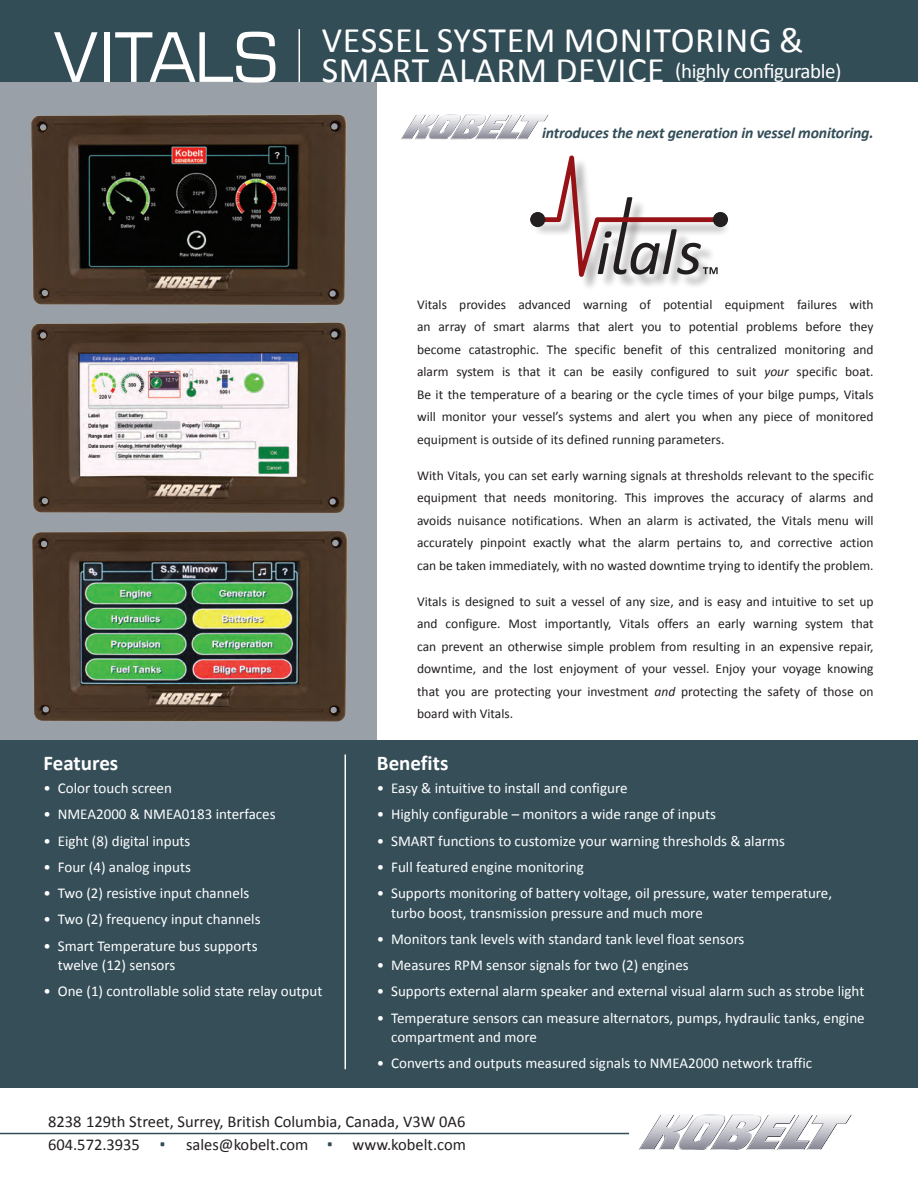
<style>
.page{position:relative;width:918px;height:1188px;background:#fff}
.page>*{position:absolute;margin:0;border:0;box-sizing:border-box;transform-origin:0 0}
.t1{font:68.4px "Square 721 BT";letter-spacing:-.04em;color:#fff}
.t2{font:36px/30px "Calibri";letter-spacing:.02em;color:#fff}
.t3{font:21px "Calibri";letter-spacing:-.02em;color:#fff}
.t4{font:700 21px "Calibri";color:#fff}
.t5{font:16.5px "Calibri";color:#231f20}
.t6{font:italic 700 15.75px "Calibri";letter-spacing:-.01em;color:#334d57}
.t7{font:15px/19.5px "Calibri";color:#fff}
.t8{font:13.5px/22.5px "Calibri";color:#231f20;text-align:justify}
.s1{font-style:italic}
.s2{font-family:"Whitney HTF";color:#334d57}
</style>
<div class="page">
<div style="left:0;top:82px;width:377px;height:658px;background:#9aa0a7"></div>
<div style="left:0;top:740px;width:918px;height:348px;background:#354e58"></div>
<hr style="left:0;top:1133px;width:629px;height:1px;background:#334d57">
<svg style="left:639px;top:1115px;width:213px;height:35px"></svg>
<svg style="left:401px;top:115px;width:148px;height:25px"></svg>
<div style="left:0;top:0;width:918px;height:82px;background:#334d57"></div>
<div style="left:532px;top:158px;width:199px;height:134px;background:#231f20;opacity:.33"></div>
<div style="left:713px;top:212px;width:15px;height:15px;background:#231f20;border-radius:50%"></div>
<svg style="left:530px;top:155px;width:188px;height:122px"></svg>
<hr style="left:345px;top:755px;width:1px;height:314px;background:#fff">
<hr style="left:299px;top:29px;width:1px;height:53px;background:#fff">
<img style="left:31px;top:114px;width:316px;height:191px">
<img style="left:31px;top:322px;width:316px;height:191px">
<img style="left:32px;top:531px;width:316px;height:191px">
<p class="t1" style="left:54px;top:14px;width:228px">VITALS</p>
<p class="t2" style="left:322px;top:25px;width:484px">VESSEL SYSTEM MONITORING &amp;<br>SMART ALARM DEVICE</p>
<p class="t3" style="left:675px;top:57px;width:168px">(highly configurable)</p>
<p class="t6" style="left:542px;top:122px;width:333px">introduces the next generation in vessel monitoring.</p>
<p class="t8" style="left:417px;top:293px;width:458px">Vitals provides advanced warning of potential equipment failures with an array of smart alarms that alert you to potential problems before they become catastrophic. The specific benefit of this centralized monitoring and alarm system is that it can be easily configured to suit <span class="s1">your</span> specific boat.<br>Be it the temperature of a bearing or the cycle times of your bilge pumps, Vitals will monitor your vessel’s systems and alert you when any piece of monitored equipment is outside of its defined running parameters.</p>
<p class="t8" style="left:417px;top:464px;width:458px">With Vitals, you can set early warning signals at thresholds relevant to the specific equipment that needs monitoring. This improves the accuracy of alarms and avoids nuisance notifications. When an alarm is activated, the Vitals menu will accurately pinpoint exactly what the alarm pertains to, and corrective action can be taken immediately, with no wasted downtime trying to identify the problem.</p>
<p class="t8" style="left:417px;top:590px;width:458px">Vitals is designed to suit a vessel of any size, and is easy and intuitive to set up and configure. Most importantly, Vitals offers an early warning system that can prevent an otherwise simple problem from resulting in an expensive repair, downtime, and the lost enjoyment of your vessel. Enjoy your voyage knowing that you are protecting your investment <span class="s1">and</span> protecting the safety of those on board with Vitals.</p>
<p class="t4" style="left:44px;top:750px;width:76px">Features</p>
<p class="t7" style="left:44px;top:778px;width:130px">• Color touch screen</p>
<p class="t7" style="left:44px;top:805px;width:234px">• NMEA2000 &amp; NMEA0183 interfaces</p>
<p class="t7" style="left:44px;top:831px;width:148px">• Eight (8) digital inputs</p>
<p class="t7" style="left:44px;top:857px;width:149px">• Four (4) analog inputs</p>
<p class="t7" style="left:44px;top:883px;width:207px">• Two (2) resistive input channels</p>
<p class="t7" style="left:44px;top:910px;width:219px">• Two (2) frequency input channels</p>
<p class="t7" style="left:58px;top:936px;width:201px;text-indent:-14px">• Smart Temperature bus supports twelve (12) sensors</p>
<p class="t7" style="left:44px;top:982px;width:280px">• One (1) controllable solid state relay output</p>
<p class="t4" style="left:377px;top:750px;width:73px">Benefits</p>
<p class="t7" style="left:377px;top:778px;width:252px">• Easy &amp; intuitive to install and configure</p>
<p class="t7" style="left:377px;top:805px;width:340px">• Highly configurable – monitors a wide range of inputs</p>
<p class="t7" style="left:377px;top:831px;width:410px">• SMART functions to customize your warning thresholds &amp; alarms</p>
<p class="t7" style="left:377px;top:857px;width:208px">• Full featured engine monitoring</p>
<p class="t7" style="left:391px;top:883px;width:443px;text-indent:-14px">• Supports monitoring of battery voltage, oil pressure, water temperature, turbo boost, transmission pressure and much more</p>
<p class="t7" style="left:377px;top:929px;width:369px">• Monitors tank levels with standard tank level float sensors</p>
<p class="t7" style="left:377px;top:955px;width:313px">• Measures RPM sensor signals for two (2) engines</p>
<p class="t7" style="left:377px;top:982px;width:489px">• Supports external alarm speaker and external visual alarm such as strobe light</p>
<p class="t7" style="left:391px;top:1008px;width:475px;text-indent:-14px">• Temperature sensors can measure alternators, pumps, hydraulic tanks, engine compartment and more</p>
<p class="t7" style="left:377px;top:1054px;width:437px">• Converts and outputs measured signals to NMEA2000 network traffic</p>
<p class="t5" style="left:48px;top:1111px;width:419px">8238 129th Street, Surrey, British Columbia, Canada, V3W 0A6</p>
<p class="t5" style="left:48px;top:1134px;width:419px">604.572.3935 <span class="s2">•</span> sales@kobelt.com <span class="s2">•</span> www.kobelt.com</p>
</div>
